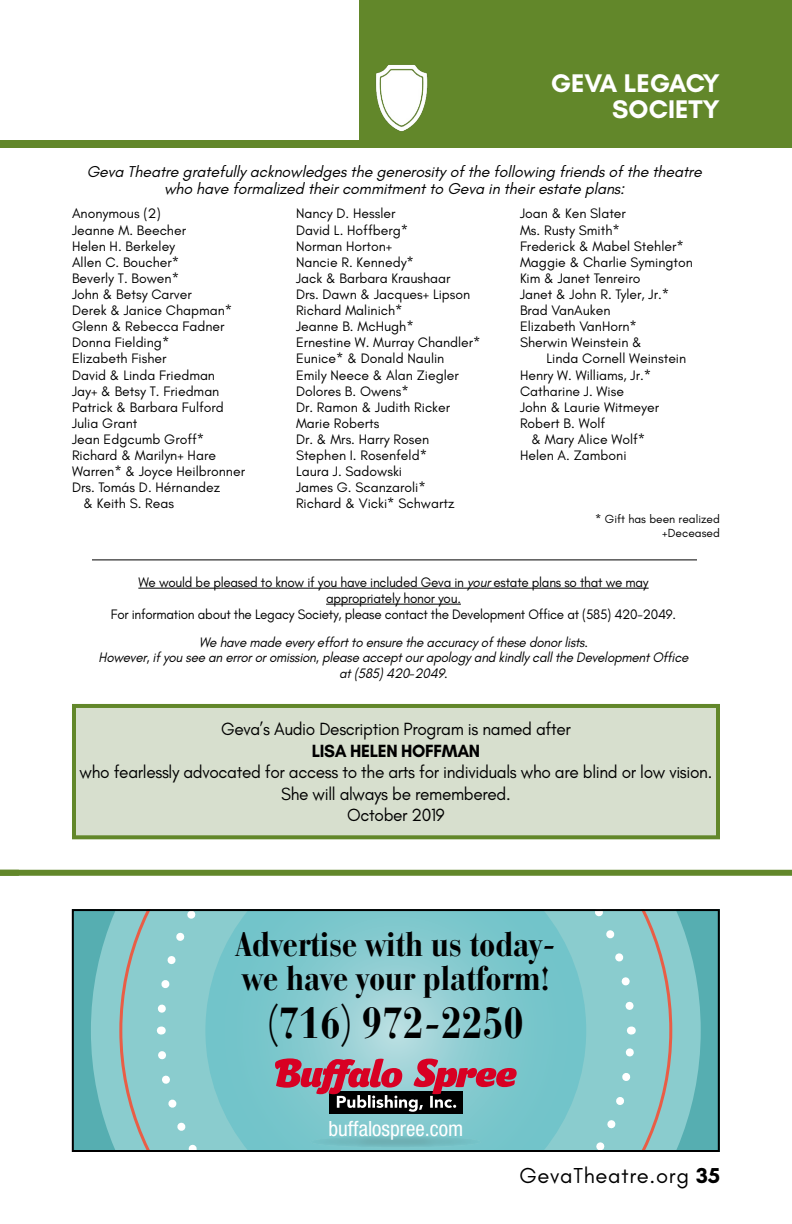
<style>
.page{position:relative;width:792px;height:1224px;background:#fff}
.page>*{position:absolute;margin:0;border:0;box-sizing:border-box;transform-origin:0 0}
.t1{font:700 condensed 44px "Bauer Bodoni";letter-spacing:-.01em;color:#000}
.t2{font:700 condensed 34px/34px "Bauer Bodoni";letter-spacing:-.01em;color:#000}
.t3{font:700 26px/26px "Glacial Indifference";color:#fff;text-align:right}
.t4{font:22px "Glacial Indifference";letter-spacing:.03em;color:#000}
.t5{font:condensed 21px "Helvetica Neue";color:#fff}
.t6{font:18px/21.6px "Glacial Indifference";letter-spacing:-.02em;color:#000;text-align:center;scale:.96 1}
.t7{font:700 18px "Glacial Indifference";letter-spacing:-.02em;color:#000;scale:.96 1}
.t8{font:italic 16px/17px "Glacial Indifference";letter-spacing:-.01em;color:#000;text-align:center}
.t9{font:14px/16.2px "Glacial Indifference";color:#000}
.t10{font:14px/16px "Glacial Indifference";letter-spacing:-.02em;color:#000;text-align:center;scale:.96 1}
.t11{font:italic 14px/15.4px "Glacial Indifference";letter-spacing:-.02em;color:#000;text-align:center;scale:.96 1}
.t12{font:12px/14px "Glacial Indifference";color:#000;text-align:right}
.s1{font-style:italic}
.s2{font-weight:700}
</style>
<div class="page">
<div style="left:359px;top:0;width:433px;height:148px;background:#62872a"></div>
<div style="left:0;top:141px;width:359px;height:7px;background:#62872a"></div>
<hr style="left:92px;top:559px;width:605px;height:1px;background:#000">
<hr style="left:138px;top:588px;width:511px;height:1px;background:#000">
<hr style="left:326px;top:604px;width:135px;height:1px;background:#000">
<div style="left:72px;top:704px;width:648px;height:135px;background:#d7dfce;border:4px solid #62872a"></div>
<div style="left:72px;top:909px;width:648px;height:243px;background:#56aeb1"></div>
<svg style="left:91px;top:912px;width:610px;height:237px;fill:#8accce"></svg>
<svg style="left:119px;top:912px;width:553px;height:237px;background:#92c1c1"></svg>
<svg style="left:153px;top:912px;width:486px;height:237px;background:#85bfc4"></svg>
<img style="left:310px;top:1136px;width:171px;height:12px">
<div style="left:72px;top:909px;width:648px;height:243px;border:2px solid #000"></div>
<div style="left:0;top:870px;width:792px;height:6px;background:#62872a"></div>
<img style="left:376px;top:65px;width:52px;height:66px">
<h3 class="t3" style="left:551px;top:69px;width:171px">GEVA LEGACY<br>SOCIETY</h3>
<p class="t8" style="left:87px;top:163px;width:616px">Geva Theatre gratefully acknowledges the generosity of the following friends of the theatre who have formalized their commitment to Geva in their estate plans:</p>
<p class="t9" style="left:72px;top:206px;width:90px">Anonymous (2)</p>
<p class="t9" style="left:72px;top:222px;width:116px">Jeanne M. Beecher</p>
<p class="t9" style="left:72px;top:238px;width:105px">Helen H. Berkeley</p>
<p class="t9" style="left:72px;top:254px;width:109px">Allen C. Boucher*</p>
<p class="t9" style="left:72px;top:270px;width:109px">Beverly T. Bowen*</p>
<p class="t9" style="left:72px;top:286px;width:121px">John &amp; Betsy Carver</p>
<p class="t9" style="left:72px;top:302px;width:162px">Derek &amp; Janice Chapman*</p>
<p class="t9" style="left:72px;top:319px;width:154px">Glenn &amp; Rebecca Fadner</p>
<p class="t9" style="left:72px;top:335px;width:99px">Donna Fielding*</p>
<p class="t9" style="left:72px;top:351px;width:96px">Elizabeth Fisher</p>
<p class="t9" style="left:72px;top:367px;width:145px">David &amp; Linda Friedman</p>
<p class="t9" style="left:72px;top:383px;width:149px">Jay+ &amp; Betsy T. Friedman</p>
<p class="t9" style="left:72px;top:399px;width:153px">Patrick &amp; Barbara Fulford</p>
<p class="t9" style="left:72px;top:415px;width:67px">Julia Grant</p>
<p class="t9" style="left:72px;top:431px;width:134px">Jean Edgcumb Groff*</p>
<p class="t9" style="left:72px;top:448px;width:145px">Richard &amp; Marilyn+ Hare</p>
<p class="t9" style="left:72px;top:464px;width:175px">Warren* &amp; Joyce Heilbronner</p>
<p class="t9" style="left:72px;top:480px;width:150px">Drs. Tomás D. Hérnandez</p>
<p class="t9" style="left:83px;top:496px;width:92px">&amp; Keith S. Reas</p>
<p class="t9" style="left:296px;top:206px;width:186px">Nancy D. Hessler<br>David L. Hoffberg*<br>Norman Horton+<br>Nancie R. Kennedy*<br>Jack &amp; Barbara Kraushaar<br>Drs. Dawn &amp; Jacques+ Lipson<br>Richard Malinich*<br>Jeanne B. McHugh*<br>Ernestine W. Murray Chandler*<br>Eunice* &amp; Donald Naulin<br>Emily Neece &amp; Alan Ziegler<br>Dolores B. Owens*<br>Dr. Ramon &amp; Judith Ricker<br>Marie Roberts<br>Dr. &amp; Mrs. Harry Rosen<br>Stephen I. Rosenfeld*<br>Laura J. Sadowski<br>James G. Scanzaroli*<br>Richard &amp; Vicki* Schwartz</p>
<p class="t9" style="left:520px;top:206px;width:174px">Joan &amp; Ken Slater<br>Ms. Rusty Smith*<br>Frederick &amp; Mabel Stehler*<br>Maggie &amp; Charlie Symington<br>Kim &amp; Janet Tenreiro<br>Janet &amp; John R. Tyler, Jr.*<br>Brad VanAuken<br>Elizabeth VanHorn*<br>Sherwin Weinstein &amp;</p>
<p class="t9" style="left:546px;top:351px;width:141px">Linda Cornell Weinstein</p>
<p class="t9" style="left:520px;top:367px;width:133px">Henry W. Williams, Jr.*</p>
<p class="t9" style="left:520px;top:383px;width:106px">Catharine J. Wise</p>
<p class="t9" style="left:520px;top:399px;width:141px">John &amp; Laurie Witmeyer</p>
<p class="t9" style="left:520px;top:415px;width:87px">Robert B. Wolf</p>
<p class="t9" style="left:531px;top:431px;width:116px">&amp; Mary Alice Wolf*</p>
<p class="t9" style="left:520px;top:448px;width:108px">Helen A. Zamboni</p>
<p class="t12" style="left:595px;top:512px;width:126px">* Gift has been realized +Deceased</p>
<p class="t10" style="left:111px;top:574px;width:590px">We would be pleased to know if you have included Geva in <span class="s1">your</span> estate plans so that we may appropriately honor you.<br>For information about the Legacy Society, please contact the Development Office at (585) 420-2049.</p>
<p class="t11" style="left:99px;top:635px;width:616px">We have made every effort to ensure the accuracy of these donor lists.<br>However, if you see an error or omission, please accept our apology and kindly call the Development Office at (585) 420-2049.</p>
<p class="t6" style="left:221px;top:719px;width:366px">Geva’s Audio Description Program is named after</p>
<p class="t7" style="left:312px;top:740px;width:177px">LISA HELEN HOFFMAN</p>
<p class="t6" style="left:80px;top:762px;width:661px">who fearlessly advocated for access to the arts for individuals who are blind or low vision.<br>She will always be remembered.<br>October 2019</p>
<h2 class="t2" style="left:236px;top:927px;width:322px">Advertise with us today&shy;we have your platform!</h2>
<h1 class="t1" style="left:267px;top:997px;width:258px">(716) 972-2250</h1>
<h3 class="t5" style="left:328px;top:1116px;width:136px">buffalospree.com</h3>
<h3 class="t4" style="left:520px;top:1163px;width:202px">GevaTheatre.org <span class="s2">35</span></h3>
</div>
